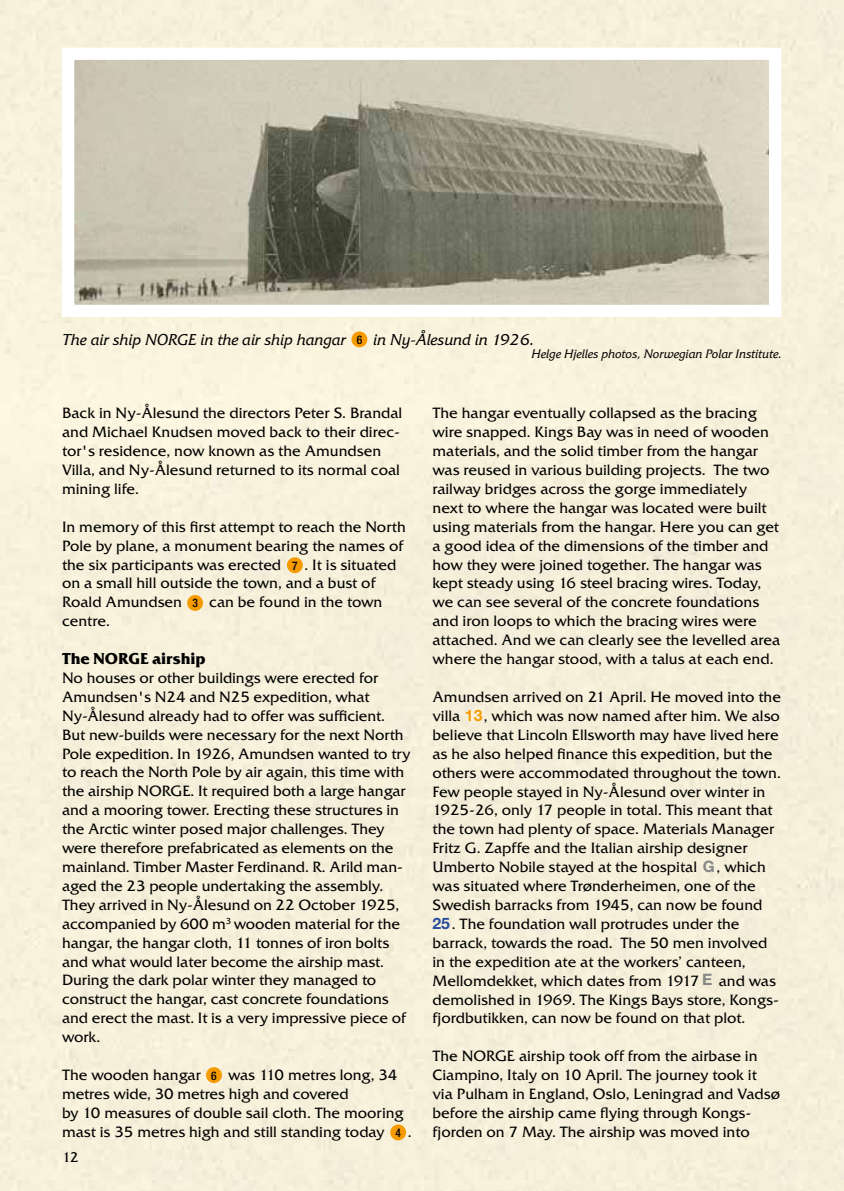
<style>
.page{position:relative;width:844px;height:1191px;background:#fff}
.page>*{position:absolute;margin:0;border:0;box-sizing:border-box;transform-origin:0 0}
.t1{font:italic 15.75px "Friz Qua";color:#000}
.t2{font:700 15.75px "Friz Qua";color:#000}
.t3{font:14.88px/18.9px "Friz Qua";color:#000}
.t4{font:14px "Friz Qua";color:#000}
.t5{font:italic 12.25px "Friz Qua";color:#000}
.t6{font:500 condensed 11.9px "Helvetica Neue LT Pro";color:#000}
.s1{font-family:"Helvetica Neue LT Pro";font-weight:700;font-size:15.75px;color:#f59d00}
.s2{font-family:"Helvetica Neue LT Pro";font-weight:700;font-size:15.75px;color:#868786}
.s3{font-family:"Helvetica Neue LT Pro";font-weight:700;font-size:15.75px;color:#284d9d}
</style>
<div class="page">
<div style="left:0;top:0;width:843px;height:1191px;background:#f7f1db"></div>
<img style="left:75px;top:61px;width:693px;height:243px">
<div style="left:351px;top:331px;width:16px;height:16px;background:#f59b00;border-radius:50%"></div>
<div style="left:287px;top:557px;width:16px;height:16px;background:#f59b00;border-radius:50%"></div>
<div style="left:390px;top:1124px;width:16px;height:16px;background:#f59b00;border-radius:50%"></div>
<div style="left:206px;top:1067px;width:16px;height:16px;background:#f59b00;border-radius:50%"></div>
<div style="left:187px;top:595px;width:16px;height:16px;background:#f59b00;border-radius:50%"></div>
<p class="t1" style="left:62px;top:330px;width:285px">The air ship NORGE in the air ship hangar</p>
<p class="t1" style="left:373px;top:330px;width:162px">in Ny-Ålesund in 1926.</p>
<p class="t5" style="left:531px;top:347px;width:252px">Helge Hjelles photos, Norwegian Polar Institute.</p>
<p class="t6" style="left:356px;top:332px;width:7px">6</p>
<p class="t3" style="left:62px;top:403px;width:342px">Back in Ny-Ålesund the directors Peter S. Brandal and Michael Knudsen moved back to their direc&shy;tor's residence, now known as the Amundsen Villa, and Ny-Ålesund returned to its normal coal mining life.</p>
<p class="t3" style="left:62px;top:517px;width:345px">In memory of this first attempt to reach the North<br>Pole by plane, a monument bearing the names of the six participants was erected</p>
<p class="t3" style="left:62px;top:555px;width:336px;text-indent:242px">. It is situated on a small hill outside the town, and a bust of<br>Roald Amundsen</p>
<p class="t6" style="left:292px;top:558px;width:7px">7</p>
<p class="t3" style="left:209px;top:592px;width:175px">can be found in the town</p>
<p class="t6" style="left:192px;top:596px;width:7px">3</p>
<p class="t3" style="left:62px;top:611px;width:49px">centre.</p>
<p class="t2" style="left:62px;top:649px;width:145px">The NORGE airship</p>
<p class="t3" style="left:62px;top:668px;width:350px">No houses or other buildings were erected for Amundsen's N24 and N25 expedition, what Ny-Ålesund already had to offer was sufficient.<br>But new-builds were necessary for the next North Pole expedition. In 1926, Amundsen wanted to try to reach the North Pole by air again, this time with the airship NORGE. It required both a large hangar and a mooring tower. Erecting these structures in the Arctic winter posed major challenges. They were therefore prefabricated as elements on the mainland. Timber Master Ferdinand. R. Arild man&shy;aged the 23 people undertaking the assembly.<br>They arrived in Ny-Ålesund on 22 October 1925, accompanied by 600 m<sup>3</sup> wooden material for the hangar, the hangar cloth, 11 tonnes of iron bolts and what would later become the airship mast.<br>During the dark polar winter they managed to construct the hangar, cast concrete foundations and erect the mast. It is a very impressive piece of work.</p>
<p class="t3" style="left:62px;top:1065px;width:140px">The wooden hangar</p>
<p class="t3" style="left:62px;top:1065px;width:343px;text-indent:166px">was 110 metres long, 34 metres wide, 30 metres high and covered<br>by 10 measures of double sail cloth. The mooring mast is 35 metres high and still standing today</p>
<p class="t6" style="left:211px;top:1068px;width:7px">6</p>
<p class="t6" style="left:395px;top:1125px;width:7px">4</p>
<p class="t3" style="left:407px;top:1122px;width:5px">.</p>
<p class="t4" style="left:62px;top:1148px;width:18px">12</p>
<p class="t3" style="left:432px;top:403px;width:349px">The hangar eventually collapsed as the bracing wire snapped. Kings Bay was in need of wooden materials, and the solid timber from the hangar was reused in various building projects. The two railway bridges across the gorge immediately next to where the hangar was located were built using materials from the hangar. Here you can get a good idea of the dimensions of the timber and how they were joined together. The hangar was kept steady using 16 steel bracing wires. Today, we can see several of the concrete foundations and iron loops to which the bracing wires were attached. And we can clearly see the levelled area where the hangar stood, with a talus at each end.</p>
<p class="t3" style="left:432px;top:687px;width:350px">Amundsen arrived on 21 April. He moved into the villa <span class="s1">13</span>, which was now named after him. We also believe that Lincoln Ellsworth may have lived here as he also helped finance this expedition, but the others were accommodated throughout the town.<br>Few people stayed in Ny-Ålesund over winter in 1925-26, only 17 people in total. This meant that the town had plenty of space. Materials Manager Fritz G. Zapffe and the Italian airship designer Umberto Nobile stayed at the hospital <span class="s2">G</span>, which was situated where Trønderheimen, one of the Swedish barracks from 1945, can now be found</p>
<p class="t3" style="left:432px;top:914px;width:348px"><span class="s3">25</span>. The foundation wall protrudes under the barrack, towards the road. The 50 men involved in the expedition ate at the workers’ canteen, Mellomdekket, which dates from 1917 <span class="s2">E</span> and was demolished in 1969. The Kings Bays store, Kongs&shy;fjordbutikken, can now be found on that plot.</p>
<p class="t3" style="left:432px;top:1046px;width:349px">The NORGE airship took off from the airbase in Ciampino, Italy on 10 April. The journey took it via Pulham in England, Oslo, Leningrad and Vadsø before the airship came flying through Kongs&shy;fjorden on 7 May. The airship was moved into</p>
</div>
